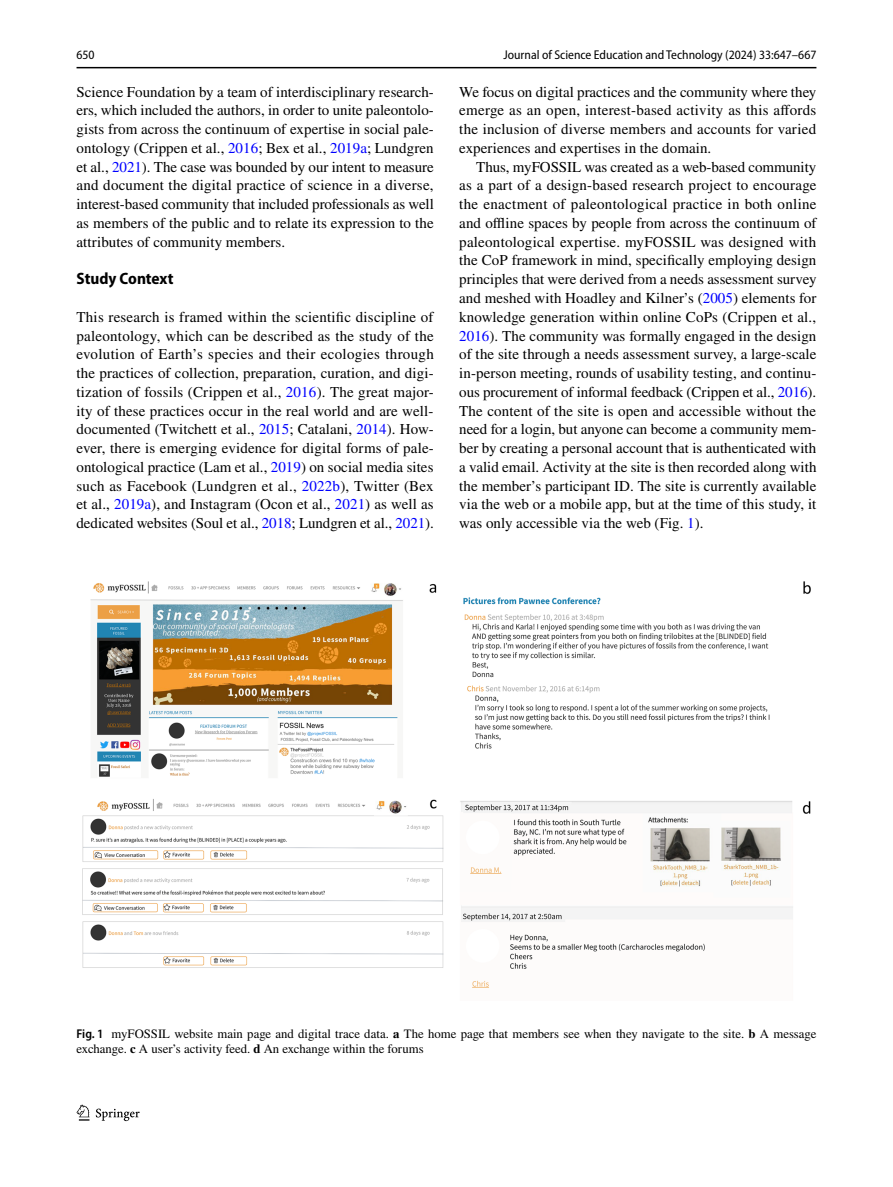
<style>
.page{position:relative;width:893px;height:1187px;background:#fff}
.page>*{position:absolute;margin:0;border:0;box-sizing:border-box;transform-origin:0 0}
.t1{font:700 semi-condensed 16.5px "Myriad Pro";color:#000}
.t2{font:15px/18.8px "STIX";letter-spacing:.005em;color:#000;text-align:justify}
.t3{font:12.75px/15px "STIX";color:#000}
.t4{font:semi-condensed 12.75px "Myriad Pro";color:#000}
.s1{color:#00f}
.s2{font-family:"Myriad Pro";font-weight:600;font-stretch:semi-condensed}
.s3{font-weight:700}
</style>
<div class="page">
<hr style="left:77px;top:67px;width:739px;height:1px;background:#000">
<svg style="left:77px;top:1104px;width:12px;height:16px"></svg>
<svg style="left:96px;top:1108px;width:44px;height:12px"></svg>
<img style="left:82px;top:581px;width:729px;height:407px">
<p class="t4" style="left:77px;top:48px;width:20px">650</p>
<p class="t4" style="left:503px;top:48px;width:314px">Journal of Science Education and Technology (2024) 33:647–667</p>
<p class="t2" style="left:77px;top:83px;width:359px">Science Foundation by a team of interdisciplinary research&shy;ers, which included the authors, in order to unite paleontolo&shy;gists from across the continuum of expertise in social pale&shy;ontology (Crippen et al., <span class="s1">2016</span>; Bex et al., <span class="s1">2019a</span>; Lundgren et al., <span class="s1">2021</span>). The case was bounded by our intent to measure and document the digital practice of science in a diverse, interest-based community that included professionals as well as members of the public and to relate its expression to the attributes of community members.</p>
<p class="t1" style="left:77px;top:269px;width:99px">Study Context</p>
<p class="t2" style="left:77px;top:308px;width:359px">This research is framed within the scientific discipline of paleontology, which can be described as the study of the evolution of Earth’s species and their ecologies through the practices of collection, preparation, curation, and digi&shy;tization of fossils (Crippen et al., <span class="s1">2016</span>). The great major&shy;ity of these practices occur in the real world and are well&shy;documented (Twitchett et al., <span class="s1">2015</span>; Catalani, <span class="s1">2014</span>). How&shy;ever, there is emerging evidence for digital forms of pale&shy;ontological practice (Lam et al., <span class="s1">2019</span>) on social media sites such as Facebook (Lundgren et al., <span class="s1">2022b</span>), Twitter (Bex et al., <span class="s1">2019a</span>), and Instagram (Ocon et al., <span class="s1">2021</span>) as well as dedicated websites (Soul et al., <span class="s1">2018</span>; Lundgren et al., <span class="s1">2021</span>).</p>
<p class="t2" style="left:459px;top:83px;width:359px">We focus on digital practices and the community where they emerge as an open, interest-based activity as this affords the inclusion of diverse members and accounts for varied experiences and expertises in the domain.</p>
<p class="t2" style="left:459px;top:158px;width:359px;text-indent:17px">Thus, myFOSSIL was created as a web-based community as a part of a design-based research project to encourage the enactment of paleontological practice in both online and offline spaces by people from across the continuum of paleontological expertise. myFOSSIL was designed with the CoP framework in mind, specifically employing design principles that were derived from a needs assessment survey and meshed with Hoadley and Kilner’s (<span class="s1">2005</span>) elements for knowledge generation within online CoPs (Crippen et al., <span class="s1">2016</span>). The community was formally engaged in the design of the site through a needs assessment survey, a large-scale in-person meeting, rounds of usability testing, and continu&shy;ous procurement of informal feedback (Crippen et al., <span class="s1">2016</span>).<br>The content of the site is open and accessible without the need for a login, but anyone can become a community mem&shy;ber by creating a personal account that is authenticated with a valid email. Activity at the site is then recorded along with the member’s participant ID. The site is currently available via the web or a mobile app, but at the time of this study, it was only accessible via the web (Fig. <span class="s1">1</span>).</p>
<p class="t3" style="left:77px;top:1026px;width:741px"><span class="s2">Fig. 1</span> myFOSSIL website main page and digital trace data. <span class="s3">a</span> The home page that members see when they navigate to the site. <span class="s3">b</span> A message exchange. <span class="s3">c</span> A user’s activity feed. <span class="s3">d</span> An exchange within the forums</p>
</div>
